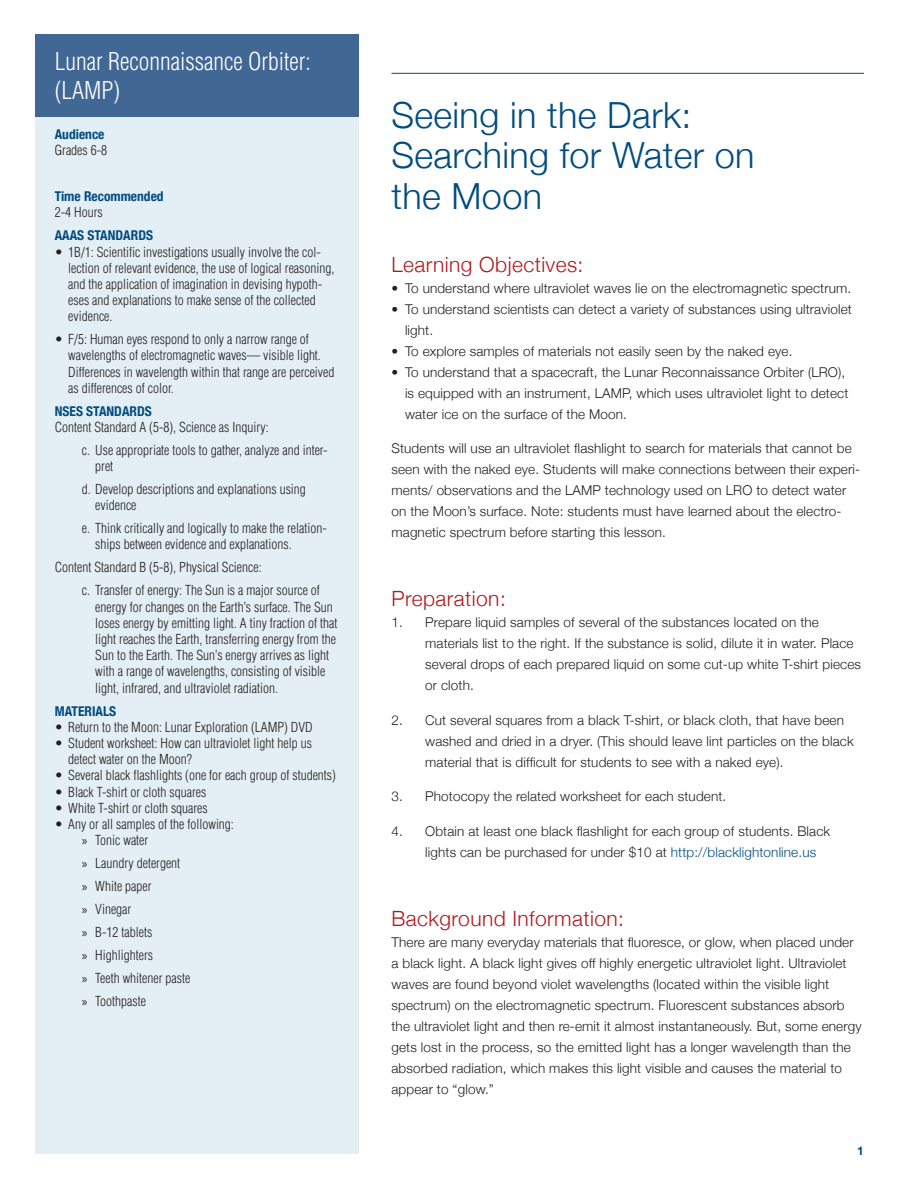
<style>
.page{position:relative;width:918px;height:1188px;background:#fff}
.page>*{position:absolute;margin:0;border:0;box-sizing:border-box;transform-origin:0 0}
.t1{font:300 36px/40.5px "Helvetica Neue";letter-spacing:.01em;color:#024c7f}
.t2{font:300 condensed 24px/28.8px "Helvetica LT Pro";color:#fff}
.SH1{font:300 21px "Helvetica Neue";letter-spacing:.02em;color:#ae1a1e}
.text{font:300 21px "Helvetica Neue";letter-spacing:.02em;color:#ae1a1e}
.t3{font:300 condensed 13.5px/16.2px "Helvetica LT Pro";color:#231f20}
.text_space_after{font:300 13.5px/21px "Helvetica Neue";letter-spacing:.01em;color:#231f20}
.questions_numbered_l{font:300 13.5px/21px "Helvetica Neue";letter-spacing:.01em;color:#231f20}
.t4{font:700 condensed 13.5px/16.2px "Helvetica Neue";color:#024c7f}
.t5{font:700 12px "Helvetica Neue";color:#024c7f}
.s1{font-family:"Helvetica Neue";font-weight:700;color:#024c7f}
.s2{font-family:"Helvetica LT Pro";font-weight:300;color:#231f20}
.s3{font-family:"Myriad Pro";font-weight:400;font-stretch:normal}
.s4{color:#024c7f}
</style>
<div class="page">
<hr style="left:392px;top:73px;width:472px;height:1px;background:#024c7f">
<div style="left:35px;top:106px;width:324px;height:1047px;background:#e4eff5"></div>
<div style="left:35px;top:35px;width:324px;height:82px;background:#416794"></div>
<p class="t2" style="left:55px;top:46px;width:257px">Lunar Reconnaissance Orbiter: (LAMP)</p>
<p class="t3" style="left:55px;top:126px;width:54px"><span class="s1">Audience<br></span>Grades 6-8</p>
<p class="t4" style="left:55px;top:187px;width:110px">Time Recommended<br><span class="s2">2-4 Hours</span></p>
<p class="t4" style="left:55px;top:226px;width:100px">AAAS STANDARDS</p>
<p class="t3" style="left:68px;top:243px;width:268px;text-indent:-14px">• 1B/1: Scientific investigations usually involve the col&shy;lection of relevant evidence, the use of logical reasoning, and the application of imagination in devising hypoth&shy;eses and explanations to make sense of the collected evidence.</p>
<p class="t3" style="left:68px;top:331px;width:268px;text-indent:-14px">• F/5: Human eyes respond to only a narrow range of wavelengths of electromagnetic waves— visible light.<br>Differences in wavelength within that range are perceived as differences of color.</p>
<p class="t3" style="left:55px;top:403px;width:215px"><span class="s1">NSES STANDARDS<br></span>Content Standard A (5-8), Science as Inquiry:</p>
<p class="t3" style="left:95px;top:442px;width:234px;text-indent:-14px">c. Use appropriate tools to gather, analyze and inter&shy;pret</p>
<p class="t3" style="left:95px;top:481px;width:212px;text-indent:-14px">d. Develop descriptions and explanations using evidence</p>
<p class="t3" style="left:95px;top:520px;width:233px;text-indent:-14px">e. Think critically and logically to make the relation&shy;ships between evidence and explanations.</p>
<p class="t3" style="left:82px;top:556px;width:240px;line-height:23px;text-indent:-27px">Content Standard B (5-8), Physical Science:<br>c. Transfer of energy: The Sun is a major source of</p>
<p class="t3" style="left:95px;top:598px;width:244px">energy for changes on the Earth’s surface. The Sun loses energy by emitting light. A tiny fraction of that light reaches the Earth, transferring energy from the Sun to the Earth. The Sun’s energy arrives as light with a range of wavelengths, consisting of visible light, infrared, and ultraviolet radiation.</p>
<p class="t4" style="left:55px;top:702px;width:63px">MATERIALS</p>
<p class="t3" style="left:55px;top:719px;width:259px">• Return to the Moon: Lunar Exploration (LAMP) DVD</p>
<p class="t3" style="left:68px;top:735px;width:245px;text-indent:-14px">• Student worksheet: How can ultraviolet light help us detect water on the Moon?</p>
<p class="t3" style="left:55px;top:767px;width:283px">• Several black flashlights (one for each group of students)</p>
<p class="t3" style="left:55px;top:783px;width:153px">• Black T-shirt or cloth squares</p>
<p class="t3" style="left:55px;top:800px;width:154px">• White T-shirt or cloth squares</p>
<p class="t3" style="left:82px;top:816px;width:154px;text-indent:-27px">• Any or all samples of the following: <span class="s3">»</span> Tonic water</p>
<p class="t3" style="left:82px;top:852px;width:110px;line-height:23px"><span class="s3">»</span> Laundry detergent<br><span class="s3">»</span> White paper<br><span class="s3">»</span> Vinegar<br><span class="s3">»</span> B-12 tablets<br><span class="s3">»</span> Highlighters<br><span class="s3">»</span> Teeth whitener paste <span class="s3">»</span> Toothpaste</p>
<p class="t1" style="left:392px;top:93px;width:365px">Seeing in the Dark:<br>Searching for Water on the Moon</p>
<p class="SH1" style="left:392px;top:247px;width:193px">Learning Objectives:</p>
<p class="text_space_after" style="left:392px;top:277px;width:461px">• To understand where ultraviolet waves lie on the electromagnetic spectrum.</p>
<p class="text_space_after" style="left:405px;top:298px;width:448px;text-indent:-14px">• To understand scientists can detect a variety of substances using ultraviolet light.</p>
<p class="text_space_after" style="left:392px;top:340px;width:402px">• To explore samples of materials not easily seen by the naked eye.</p>
<p class="text_space_after" style="left:405px;top:361px;width:445px;text-indent:-14px">• To understand that a spacecraft, the Lunar Reconnaissance Orbiter (LRO), is equipped with an instrument, LAMP, which uses ultraviolet light to detect water ice on the surface of the Moon.</p>
<p class="text_space_after" style="left:392px;top:437px;width:470px">Students will use an ultraviolet flashlight to search for materials that cannot be seen with the naked eye. Students will make connections between their experi&shy;ments/ observations and the LAMP technology used on LRO to detect water on the Moon’s surface. Note: students must have learned about the electro&shy;magnetic spectrum before starting this lesson.</p>
<p class="SH1" style="left:392px;top:582px;width:116px">Preparation:</p>
<p class="questions_numbered_l" style="left:425px;top:611px;width:437px;text-indent:-34px">1. Prepare liquid samples of several of the substances located on the materials list to the right. If the substance is solid, dilute it in water. Place several drops of each prepared liquid on some cut-up white T-shirt pieces or cloth.</p>
<p class="questions_numbered_l" style="left:425px;top:709px;width:430px;text-indent:-34px">2. Cut several squares from a black T-shirt, or black cloth, that have been washed and dried in a dryer. (This should leave lint particles on the black material that is difficult for students to see with a naked eye).</p>
<p class="questions_numbered_l" style="left:392px;top:785px;width:336px">3. Photocopy the related worksheet for each student.</p>
<p class="questions_numbered_l" style="left:425px;top:820px;width:407px;text-indent:-34px">4. Obtain at least one black flashlight for each group of students. Black lights can be purchased for under $10 at <span class="s4">http://blacklightonline.us</span></p>
<p class="text" style="left:392px;top:901px;width:234px">Background Information:</p>
<p class="text_space_after" style="left:392px;top:931px;width:472px">There are many everyday materials that fluoresce, or glow, when placed under a black light. A black light gives off highly energetic ultraviolet light. Ultraviolet waves are found beyond violet wavelengths (located within the visible light spectrum) on the electromagnetic spectrum. Fluorescent substances absorb the ultraviolet light and then re-emit it almost instantaneously. But, some energy gets lost in the process, so the emitted light has a longer wavelength than the absorbed radiation, which makes this light visible and causes the material to appear to “glow.”</p>
<p class="t5" style="left:857px;top:1140px;width:8px">1</p>
</div>
